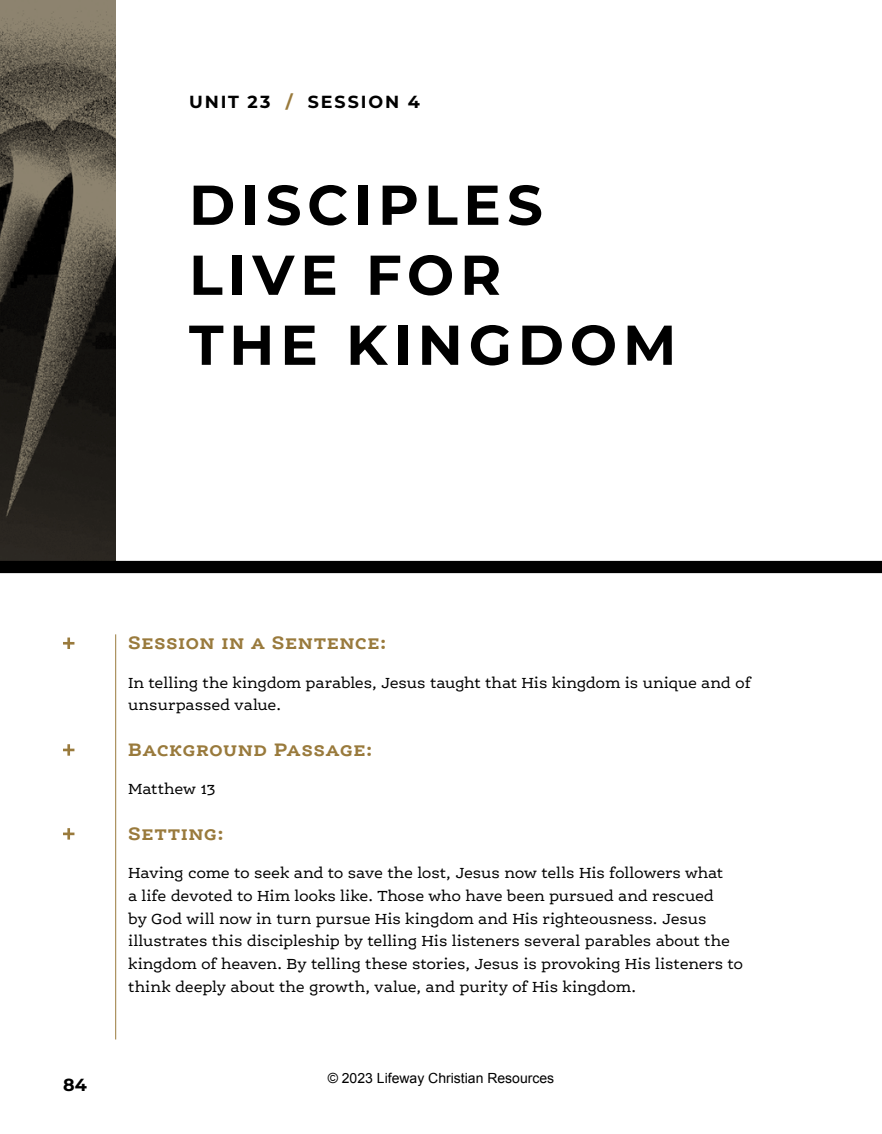
<style>
.page{position:relative;width:882px;height:1134px;background:#fff}
.page>*{position:absolute;margin:0;border:0;box-sizing:border-box;transform-origin:0 0}
.t1{font:700 56px/70px "Montserrat";letter-spacing:.105em;color:#000}
.t2{font:700 19.25px "Ernestine Pro";letter-spacing:.02em;color:#997a3c}
.t3{font:700 17.5px "Montserrat";letter-spacing:.11em;color:#000}
.t4{font:15.75px/22.8px "Ernestine Pro";letter-spacing:-.01em;color:#000}
.t5{font:14px "Arial";color:#000}
.s1{color:#997a3c}
</style>
<div class="page">
<img style="left:0;top:0;width:116px;height:561px">
<svg style="left:63px;top:638px;width:11px;height:11px"></svg>
<svg style="left:63px;top:744px;width:11px;height:12px"></svg>
<svg style="left:63px;top:828px;width:11px;height:12px"></svg>
<hr style="left:115px;top:634px;width:1px;height:406px;background:#997a3c">
<div style="left:0;top:561px;width:882px;height:12px;background:#000"></div>
<p class="t3" style="left:189px;top:89px;width:232px">UNIT 23 <span class="s1">/</span> SESSION 4</p>
<h1 class="t1" style="left:189px;top:167px;width:489px">DISCIPLES<br>LIVE FOR<br>THE KINGDOM</h1>
<p class="t3" style="left:63px;top:1072px;width:25px">84</p>
<p class="t2" style="left:128px;top:630px;width:260px">Session in a Sentence:</p>
<p class="t4" style="left:128px;top:671px;width:624px">In telling the kingdom parables, Jesus taught that His kingdom is unique and of unsurpassed value.</p>
<p class="t2" style="left:128px;top:737px;width:246px">Background Passage:</p>
<p class="t4" style="left:128px;top:777px;width:89px">Matthew 13</p>
<p class="t2" style="left:128px;top:821px;width:98px">Setting:</p>
<p class="t4" style="left:128px;top:861px;width:617px">Having come to seek and to save the lost, Jesus now tells His followers what<br>a life devoted to Him looks like. Those who have been pursued and rescued<br>by God will now in turn pursue His kingdom and His righteousness. Jesus illustrates this discipleship by telling His listeners several parables about the kingdom of heaven. By telling these stories, Jesus is provoking His listeners to think deeply about the growth, value, and purity of His kingdom.</p>
<p class="t5" style="left:328px;top:1069px;width:228px">© 2023 Lifeway Christian Resources</p>
</div>
